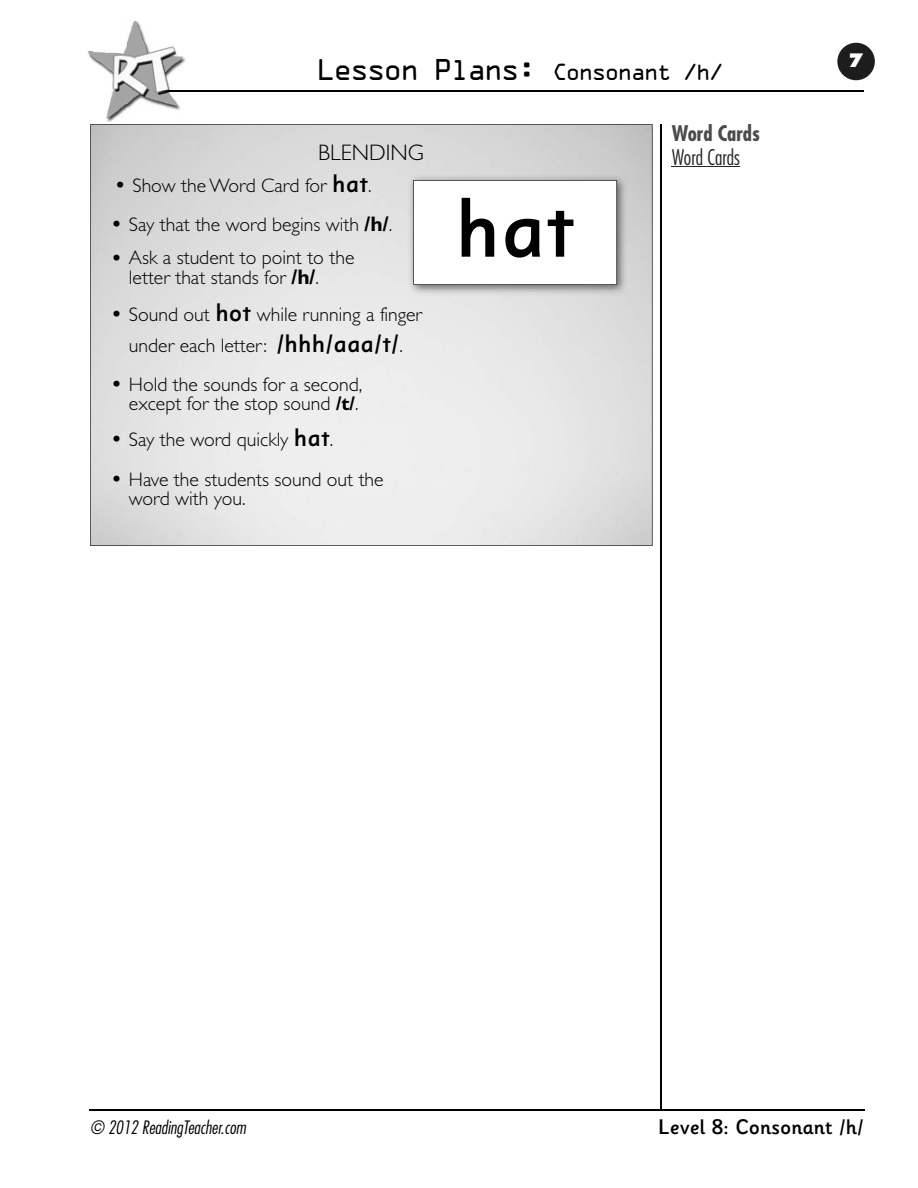
<style>
.page{position:relative;width:918px;height:1188px;background:#fff}
.page>*{position:absolute;margin:0;border:0;box-sizing:border-box;transform-origin:0 0}
.t1{font:500 84.3px "Sassoon Sans US Md";color:#000}
.t2{font:27px "OCRA";letter-spacing:-.1em;color:#000}
.t3{font:300 22.5px "Gill Sans";color:#000}
.t4{font:500 21px "Sassoon Primary Infant";color:#000}
.t5{font:700 condensed 21px "Futura";color:#4b4b4b}
.t6{font:300 condensed 21px "Futura";color:#272727}
.t7{font:300 19.65px/18.9px "Gill Sans";color:#000}
.t8{font:italic 300 condensed 18px "Futura";color:#000}
.t9{font:800 18px "Futura";color:#fff}
.s1{font-size:21px}
.s2{font-size:24.6px}
.s3{font-family:"Sassoon Sans US Md";font-weight:500;font-size:25.35px}
.s4{font-weight:700;font-size:21.15px}
.s5{font-weight:700}
</style>
<div class="page">
<div style="left:837px;top:43px;width:38px;height:37px;background:#1d1d1d;border-radius:50%"></div>
<hr style="left:158px;top:90px;width:706px;height:2px;background:#000">
<hr style="left:661px;top:124px;width:1px;height:986px;background:#000">
<hr style="left:89px;top:1109px;width:776px;height:2px;background:#000">
<img style="left:88px;top:21px;width:98px;height:101px">
<img style="left:158px;top:90px;width:28px;height:2px">
<svg style="left:90px;top:124px;width:563px;height:422px;background:#e2e2e2"></svg>
<hr style="left:672px;top:166px;width:68px;height:1px;background:#272727">
<h2 class="t2" style="left:316px;top:58px;width:409px">Lesson Plans: <span class="s1">Consonant /h/</span></h2>
<p class="t9" style="left:849px;top:49px;width:16px">7</p>
<p class="t3" style="left:318px;top:140px;width:107px">BLENDING</p>
<p class="t7" style="left:114px;top:176px;width:259px"><span class="s2">•</span> Show the Word Card for <span class="s3">hat</span>.</p>
<p class="t7" style="left:111px;top:215px;width:283px"><span class="s2">•</span> Say that the word begins with <span class="s4">/h/</span>.</p>
<p class="t7" style="left:129px;top:248px;width:227px;line-height:19.6px;text-indent:-18px"><span class="s2">•</span> Ask a student to point to the letter that stands for <span class="s4">/h/</span>.</p>
<p class="t7" style="left:111px;top:300px;width:313px;line-height:30.3px;text-align:center"><span class="s2">•</span> Sound out <span class="s3">hot</span> while running a finger under each letter: <span class="s3">/hhh/aaa/t/</span>.</p>
<p class="t7" style="left:111px;top:375px;width:253px;text-align:right"><span class="s2">•</span> Hold the sounds for a second, except for the stop sound <span class="s5">/t/</span>.</p>
<p class="t7" style="left:111px;top:430px;width:224px"><span class="s2">•</span> Say the word quickly <span class="s3">hat</span>.</p>
<p class="t7" style="left:129px;top:470px;width:256px;text-indent:-18px"><span class="s2">•</span> Have the students sound out the word with you.</p>
<h1 class="t1" style="left:455px;top:182px;width:122px">hat</h1>
<p class="t5" style="left:672px;top:120px;width:90px">Word Cards</p>
<p class="t6" style="left:672px;top:144px;width:70px">Word Cards</p>
<p class="t8" style="left:90px;top:1116px;width:157px">© 2012 ReadingTeacher.com</p>
<p class="t4" style="left:658px;top:1115px;width:207px">Level 8: Consonant /h/</p>
</div>
